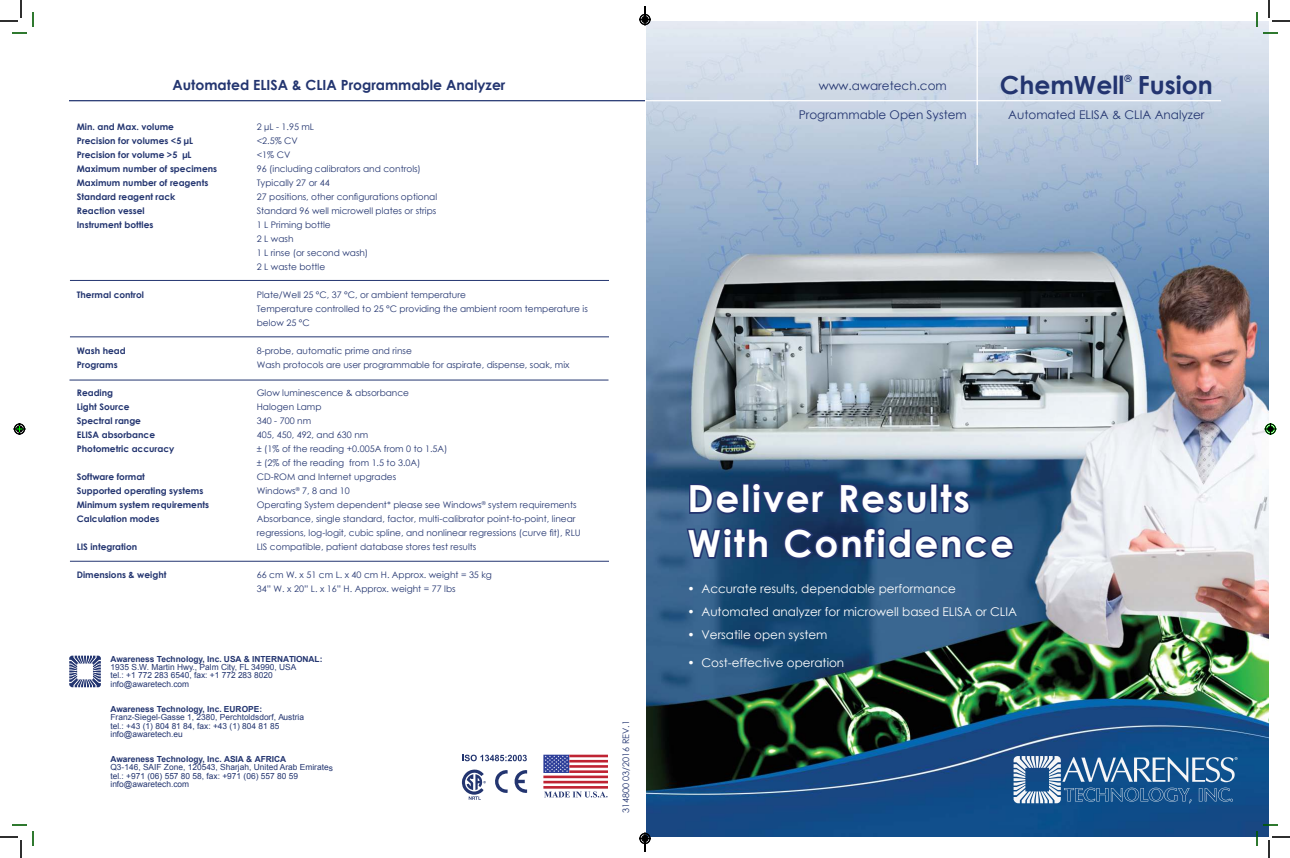
<style>
.page{position:relative;width:1290px;height:858px;background:#fff}
.page>*{position:absolute;margin:0;border:0;box-sizing:border-box;transform-origin:0 0}
.t1{font:700 37.4px/44.8px "Century Gothic";letter-spacing:.05em;color:#fff}
.t2{font:700 25px "Century Gothic";color:#233570}
.t3{font:700 14px "Century Gothic";color:#233570}
.t4{font:12px "Century Gothic";color:#fff}
.t5{font:12px "Century Gothic";color:#233570}
.t6{font:700 9.9px "Century Gothic";color:#233570}
.t7{font:9px/14px "Century Gothic";color:#233570}
.t8{font:700 9px "Century Gothic";color:#233570}
.t9{font:8.4px/8.4px "Arial";color:#233570}
.t10{font:700 8.4px "Arial";color:#233570}
</style>
<div class="page">
<img style="left:645px;top:21px;width:624px;height:816px">
<hr style="left:977px;top:21px;width:1px;height:144px;background:#fff">
<svg style="left:1014px;top:756px;width:224px;height:48px;background:#4b7aa7"></svg>
<hr style="left:638px;top:100px;width:583px;height:1px;background:#fff">
<hr style="left:69px;top:100px;width:576px;height:1px;background:#233570">
<svg style="left:687px;top:482px;width:55px;height:34px;background:#264576"></svg>
<div style="left:742px;top:483px;width:8px;height:31px;border:3px solid #233570"></div>
<svg style="left:750px;top:480px;width:78px;height:36px;background:#193767"></svg>
<svg style="left:838px;top:481px;width:91px;height:36px;background:#204071"></svg>
<div style="left:930px;top:483px;width:8px;height:31px;border:3px solid #233570"></div>
<svg style="left:938px;top:482px;width:35px;height:34px"></svg>
<svg style="left:685px;top:525px;width:85px;height:36px;background:#244476"></svg>
<svg style="left:781px;top:525px;width:235px;height:36px;background:#254374"></svg>
<hr style="left:70px;top:280px;width:539px;height:1px;background:#233570">
<hr style="left:70px;top:337px;width:539px;height:1px;background:#233570">
<hr style="left:69px;top:380px;width:540px;height:1px;background:#233570">
<hr style="left:70px;top:561px;width:539px;height:1px;background:#233570">
<svg style="left:543px;top:775px;width:65px;height:9px"></svg>
<hr style="left:543px;top:786px;width:65px;height:3px;background:#bf2333">
<svg style="left:543px;top:781px;width:65px;height:2px"></svg>
<hr style="left:543px;top:776px;width:65px;height:2px;background:#bf2333">
<svg style="left:543px;top:755px;width:65px;height:18px"></svg>
<svg style="left:544px;top:791px;width:64px;height:7px"></svg>
<svg style="left:514px;top:770px;width:13px;height:23px"></svg>
<svg style="left:495px;top:770px;width:13px;height:23px"></svg>
<svg style="left:462px;top:769px;width:24px;height:31px"></svg>
<svg style="left:462px;top:755px;width:65px;height:6px"></svg>
<svg style="left:69px;top:656px;width:32px;height:31px"></svg>
<svg style="left:0;top:0;width:34px;height:34px"></svg>
<svg style="left:0;top:824px;width:34px;height:34px"></svg>
<svg style="left:1256px;top:0;width:34px;height:34px"></svg>
<svg style="left:1256px;top:824px;width:34px;height:34px"></svg>
<svg style="left:14px;top:423px;width:12px;height:12px"></svg>
<svg style="left:1265px;top:423px;width:12px;height:12px"></svg>
<svg style="left:639px;top:6px;width:12px;height:19px"></svg>
<svg style="left:639px;top:832px;width:12px;height:20px"></svg>
<h3 class="t3" style="left:173px;top:79px;width:334px">Automated ELISA &amp; CLIA Programmable Analyzer</h3>
<p class="t8" style="left:77px;top:123px;width:99px">Min. and Max. volume</p>
<p class="t7" style="left:257px;top:120px;width:59px">2 µL - 1.95 mL</p>
<p class="t8" style="left:77px;top:137px;width:118px">Precision for volumes &lt;5 µL</p>
<p class="t7" style="left:257px;top:134px;width:43px">&lt;2.5% CV</p>
<p class="t8" style="left:77px;top:151px;width:116px">Precision for volume &gt;5 µL</p>
<p class="t7" style="left:257px;top:148px;width:35px">&lt;1% CV</p>
<p class="t8" style="left:77px;top:165px;width:142px">Maximum number of specimens</p>
<p class="t7" style="left:257px;top:162px;width:166px">96 (including calibrators and controls)</p>
<p class="t8" style="left:77px;top:179px;width:133px">Maximum number of reagents</p>
<p class="t7" style="left:257px;top:176px;width:75px">Typically 27 or 44</p>
<p class="t8" style="left:77px;top:193px;width:100px">Standard reagent rack</p>
<p class="t7" style="left:257px;top:189px;width:182px">27 positions, other configurations optional</p>
<p class="t8" style="left:77px;top:207px;width:69px">Reaction vessel</p>
<p class="t7" style="left:257px;top:204px;width:181px">Standard 96 well microwell plates or strips</p>
<p class="t8" style="left:77px;top:221px;width:78px">Instrument bottles</p>
<p class="t7" style="left:257px;top:218px;width:113px">1 L Priming bottle<br>2 L wash<br>1 L rinse (or second wash)<br>2 L waste bottle</p>
<p class="t8" style="left:77px;top:291px;width:69px">Thermal control</p>
<p class="t7" style="left:257px;top:288px;width:333px">Plate/Well 25 °C, 37 °C, or ambient temperature<br>Temperature controlled to 25 °C providing the ambient room temperature is below 25 °C</p>
<p class="t8" style="left:77px;top:347px;width:50px">Wash head</p>
<p class="t7" style="left:257px;top:344px;width:157px">8-probe, automatic prime and rinse</p>
<p class="t8" style="left:77px;top:361px;width:42px">Programs</p>
<p class="t7" style="left:257px;top:358px;width:314px">Wash protocols are user programmable for aspirate, dispense, soak, mix</p>
<p class="t8" style="left:77px;top:389px;width:38px">Reading</p>
<p class="t7" style="left:257px;top:386px;width:154px">Glow luminescence &amp; absorbance</p>
<p class="t8" style="left:77px;top:403px;width:54px">Light Source</p>
<p class="t7" style="left:257px;top:400px;width:66px">Halogen Lamp</p>
<p class="t8" style="left:77px;top:417px;width:66px">Spectral range</p>
<p class="t7" style="left:257px;top:414px;width:56px">340 - 700 nm</p>
<p class="t8" style="left:77px;top:431px;width:80px">ELISA absorbance</p>
<p class="t7" style="left:257px;top:428px;width:113px">405, 450, 492, and 630 nm</p>
<p class="t8" style="left:77px;top:445px;width:99px">Photometric accuracy</p>
<p class="t7" style="left:257px;top:442px;width:192px">± (1% of the reading +0.005A from 0 to 1.5A) ± (2% of the reading from 1.5 to 3.0A)</p>
<p class="t8" style="left:77px;top:473px;width:70px">Software format</p>
<p class="t7" style="left:257px;top:470px;width:141px">CD-ROM and Internet upgrades</p>
<p class="t8" style="left:77px;top:487px;width:128px">Supported operating systems</p>
<p class="t7" style="left:257px;top:484px;width:95px">Windows<sup>®</sup> 7, 8 and 10</p>
<p class="t8" style="left:77px;top:501px;width:134px">Minimum system requirements</p>
<p class="t7" style="left:257px;top:498px;width:321px">Operating System dependent* please see Windows<sup>®</sup> system requirements</p>
<p class="t8" style="left:77px;top:515px;width:84px">Calculation modes</p>
<p class="t7" style="left:257px;top:512px;width:325px">Absorbance, single standard, factor, multi-calibrator point-to-point, linear regressions, log-logit, cubic spline, and nonlinear regressions (curve fit), RLU</p>
<p class="t8" style="left:77px;top:543px;width:62px">LIS integration</p>
<p class="t7" style="left:257px;top:540px;width:221px">LIS compatible, patient database stores test results</p>
<p class="t8" style="left:77px;top:571px;width:91px">Dimensions &amp; weight</p>
<p class="t7" style="left:257px;top:568px;width:237px">66 cm W. x 51 cm L. x 40 cm H. Approx. weight = 35 kg<br>34” W. x 20” L. x 16” H. Approx. weight = 77 lbs</p>
<p class="t10" style="left:110px;top:656px;width:214px">Awareness Technology, Inc. USA &amp; INTERNATIONAL:</p>
<p class="t9" style="left:110px;top:664px;width:187px">1935 S.W. Martin Hwy., Palm City, FL 34990, USA tel.: +1 772 283 6540, fax: +1 772 283 8020 info@awaretech.com</p>
<p class="t10" style="left:110px;top:706px;width:153px">Awareness Technology, Inc. EUROPE:</p>
<p class="t9" style="left:110px;top:714px;width:195px">Franz-Siegel-Gasse 1, 2380, Perchtoldsdorf, Austria tel.: +43 (1) 804 81 84, fax: +43 (1) 804 81 85 info@awaretech.eu</p>
<p class="t10" style="left:110px;top:756px;width:177px">Awareness Technology, Inc. ASIA &amp; AFRICA</p>
<p class="t9" style="left:110px;top:764px;width:224px">Q3-146, SAIF Zone, 120543, Sharjah, United Arab Emirates tel.: +971 (06) 557 80 58, fax: +971 (06) 557 80 59 info@awaretech.com</p>
<p class="t7" style="left:620px;top:813px;width:94px;rotate:-90deg">314800 03/2016 REV.1</p>
<h2 class="t2" style="left:1000px;top:75px;width:126px">ChemWell</h2>
<p class="t6" style="left:1124px;top:75px;width:9px">®</p>
<h3 class="t5" style="left:819px;top:81px;width:130px">www.awaretech.com</h3>
<h2 class="t2" style="left:1138px;top:75px;width:76px">Fusion</h2>
<h3 class="t5" style="left:799px;top:110px;width:170px">Programmable Open System</h3>
<h3 class="t5" style="left:1008px;top:110px;width:198px">Automated ELISA &amp; CLIA Analyzer</h3>
<h1 class="t1" style="left:688px;top:480px;width:328px">Deliver Results<br>With Confidence</h1>
<h3 class="t4" style="left:688px;top:584px;width:270px">• Accurate results, dependable performance</h3>
<h3 class="t4" style="left:688px;top:607px;width:331px">• Automated analyzer for microwell based ELISA or CLIA</h3>
<h3 class="t4" style="left:688px;top:630px;width:141px">• Versatile open system</h3>
<h3 class="t4" style="left:688px;top:658px;width:158px">• Cost-effective operation</h3>
</div>
